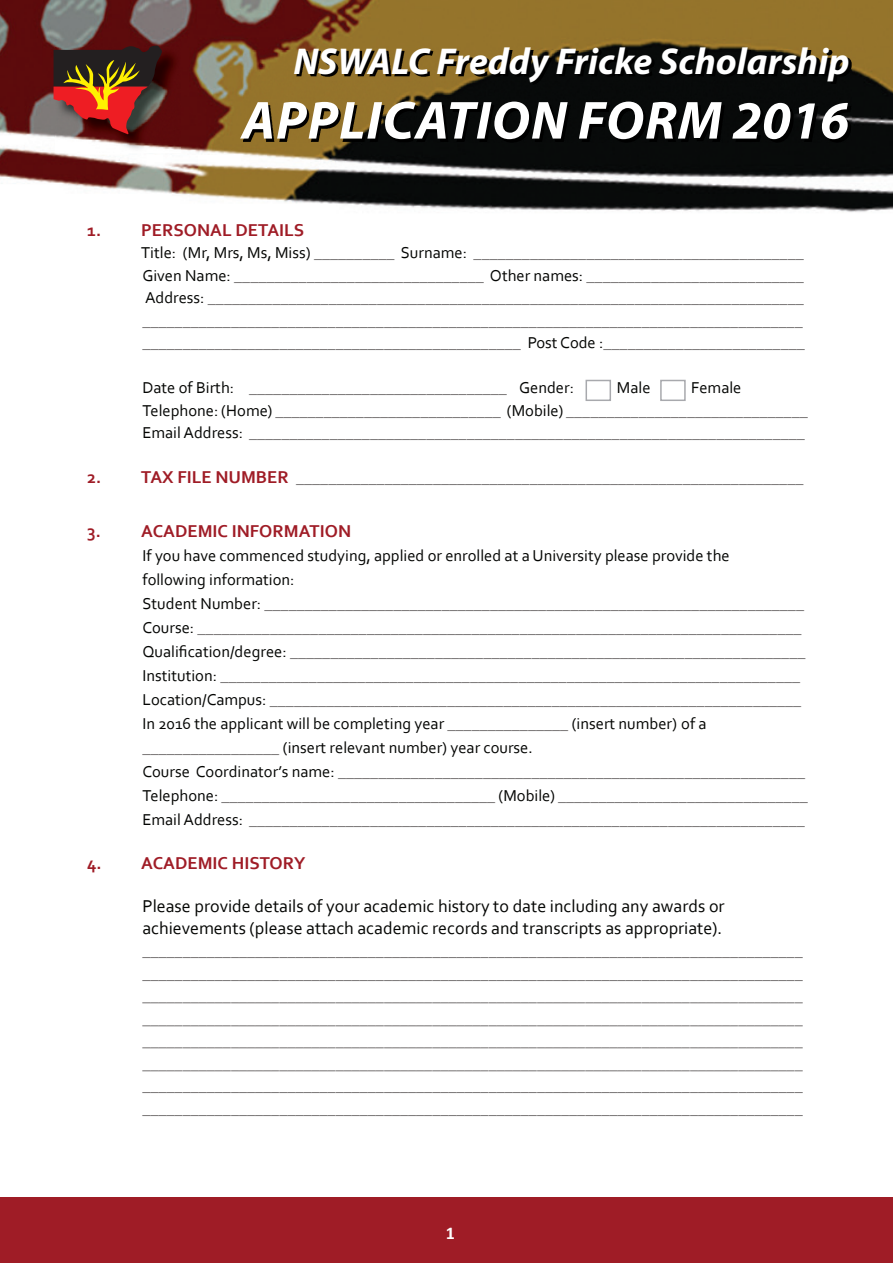
<style>
.page{position:relative;width:893px;height:1263px;background:#fff}
.page>*{position:absolute;margin:0;border:0;box-sizing:border-box;transform-origin:0 0}
.t1{font:italic 700 54px "Myriad Pro";letter-spacing:.02em;color:#fff}
.t2{font:italic 700 37.5px "Myriad Pro";color:#fff}
.t3{font:18px/21.6px "Corbel";color:#040503}
.t4{font:700 18px "Corbel";color:#9f1c26}
.t5{font:700 18px "Calibri";color:#fff}
.t6{font:16.5px/24px "Corbel";color:#7e7b7b}
.t7{font:700 16.5px/22.5px "Corbel";color:#7e7b7b;text-align:justify}
.t8{font:16.5px "Corbel";color:#040503}
.s1{color:#040503}
.s2{font-weight:700;font-size:18px;color:#9f1c26}
</style>
<div class="page">
<img style="left:0;top:0;width:893px;height:212px">
<div style="left:0;top:1198px;width:893px;height:65px;background:#9f1c26"></div>
<img style="left:243px;top:50px;width:608px;height:92px">
<div style="left:585px;top:380px;width:26px;height:21px;border:2px solid #a8a9ad"></div>
<div style="left:660px;top:380px;width:26px;height:21px;border:2px solid #a8a9ad"></div>
<img style="left:56px;top:48px;width:125px;height:105px">
<svg style="left:54px;top:45px;width:108px;height:89px;background:#753a25"></svg>
<h2 class="t2" style="left:293px;top:37px;width:558px">NSWALC Freddy Fricke Scholarship</h2>
<h1 class="t1" style="left:242px;top:85px;width:609px">APPLICATION FORM 2016</h1>
<p class="t4" style="left:87px;top:218px;width:219px">1. PERSONAL DETAILS</p>
<p class="t6" style="left:141px;top:241px;width:665px;line-height:22.5px"><span class="s1">Title: (Mr, Mrs, Ms, Miss)</span> __________ <span class="s1">Surname:</span> _________________________________________ <span class="s1">Given Name:</span> _______________________________ <span class="s1">Other names:</span> ___________________________ <span class="s1">Address:</span> __________________________________________________________________________ __________________________________________________________________________________ _______________________________________________ <span class="s1">Post Code :</span>_________________________</p>
<p class="t6" style="left:142px;top:375px;width:433px"><span class="s1">Date of Birth:</span> ________________________________ <span class="s1">Gender:</span></p>
<p class="t8" style="left:617px;top:377px;width:35px">Male</p>
<p class="t6" style="left:142px;top:376px;width:667px;line-height:22.5px;text-indent:549px"><span class="s1">Female<br>Telephone: (Home)</span> ____________________________ <span class="s1">(Mobile)</span> ______________________________<br><span class="s1">Email Address:</span> _____________________________________________________________________</p>
<p class="t6" style="left:87px;top:465px;width:718px"><span class="s2">2. TAX FILE NUMBER</span> _______________________________________________________________</p>
<p class="t4" style="left:87px;top:519px;width:265px">3. ACADEMIC INFORMATION</p>
<p class="t6" style="left:142px;top:543px;width:667px"><span class="s1">If you have commenced studying, applied or enrolled at a University please provide the<br>following information:<br>Student Number:</span> ___________________________________________________________________ <span class="s1">Course:</span> ___________________________________________________________________________ <span class="s1">Qualification/degree:</span> ________________________________________________________________ <span class="s1">Institution:</span> ________________________________________________________________________ <span class="s1">Location/Campus:</span> __________________________________________________________________ <span class="s1">In 2016 the applicant will be completing year</span> _______________ <span class="s1">(insert number) of a </span>_________________ <span class="s1">(insert relevant number) year course.<br>Course Coordinator’s name:</span> __________________________________________________________ <span class="s1">Telephone:</span> __________________________________ <span class="s1">(Mobile)</span> _______________________________ <span class="s1">Email Address:</span> _____________________________________________________________________</p>
<p class="t4" style="left:87px;top:851px;width:220px">4. ACADEMIC HISTORY</p>
<p class="t3" style="left:142px;top:895px;width:584px">Please provide details of your academic history to date including any awards or achievements (please attach academic records and transcripts as appropriate).</p>
<p class="t6" style="left:142px;top:939px;width:662px;line-height:22.5px">__________________________________________________________________________________ __________________________________________________________________________________</p>
<p class="t7" style="left:142px;top:984px;width:662px">__________________________________________________________________________________ __________________________________________________________________________________ __________________________________________________________________________________ __________________________________________________________________________________</p>
<p class="t6" style="left:142px;top:1074px;width:662px;line-height:22.5px">__________________________________________________________________________________ __________________________________________________________________________________</p>
<p class="t5" style="left:446px;top:1222px;width:11px">1</p>
</div>
